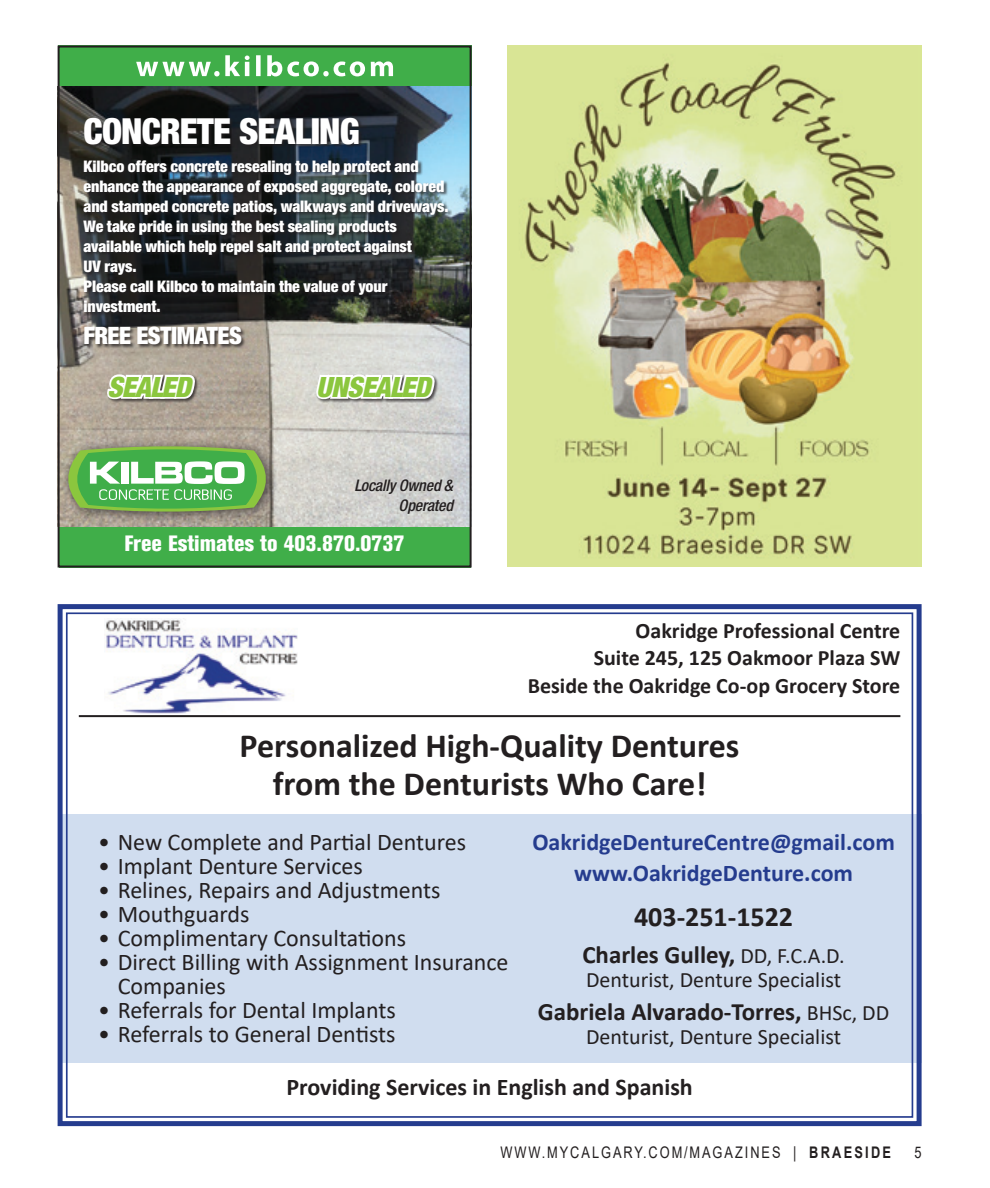
<style>
.page{position:relative;width:990px;height:1188px;background:#fff}
.page>*{position:absolute;margin:0;border:0;box-sizing:border-box;transform-origin:0 0}
.t1{font:900 condensed 36px "Helvetica Neue LT Std";letter-spacing:-.025em;color:#fff}
.t2{font:700 34px/38px "Calibri";color:#231f20;text-align:center}
.t3{font:italic 900 condensed 28px "Helvetica Neue LT Std";letter-spacing:-.025em;color:#8bc63e}
.t4{font:700 28px "Calibri";color:#231f20}
.t5{font:700 25px "Calibri";color:#231f20}
.t6{font:24px/24px "Calibri";color:#231f20}
.t7{font:700 24px/31px "Calibri";color:#253c8e;text-align:center}
.t8{font:700 24px "Calibri";color:#231f20}
.t9{font:900 condensed 24px "Helvetica Neue LT Std";letter-spacing:-.02em;color:#fff}
.t10{font:700 22px/27.4px "Calibri";color:#231f20;text-align:right}
.t11{font:22px "Calibri";color:#231f20}
.t12{font:22px "Akzidenz Grotesk BQ X Bd Cnd Alt";color:#fff}
.t13{font:900 condensed 16px/20px "Helvetica Neue LT Std";letter-spacing:-.005em;color:#fff}
.t14{font:16px "Arial";letter-spacing:.155em;color:#231f20;scale:.8 1}
.t15{font:italic 500 condensed 16px/20px "Helvetica Neue LT Std";letter-spacing:-.01em;color:#231f20;text-align:right}
.s1{font-weight:400;font-size:22px}
.s2{font-weight:700}
</style>
<div class="page">
<img style="left:507px;top:45px;width:414px;height:521px">
<svg style="left:58px;top:604px;width:864px;height:522px"></svg>
<div style="left:58px;top:46px;width:414px;height:40px;background:#40ae49"></div>
<div style="left:59px;top:527px;width:412px;height:41px;background:#40ae49"></div>
<img style="left:61px;top:86px;width:408px;height:441px">
<svg style="left:136px;top:55px;width:257px;height:21px"></svg>
<div style="left:58px;top:46px;width:414px;height:522px;border:2px solid #231f20"></div>
<div style="left:59px;top:437px;width:218px;height:88px;background:#231f20;opacity:.75"></div>
<svg style="left:64px;top:445px;width:206px;height:68px;background:#7aba70"></svg>
<div style="left:83px;top:117px;width:369px;height:231px;background:#231f20;opacity:.75"></div>
<div style="left:107px;top:375px;width:92px;height:28px;background:#231f20;opacity:.75"></div>
<svg style="left:106px;top:359px;width:92px;height:43px"></svg>
<svg style="left:315px;top:266px;width:123px;height:260px;background:#b1b1ad"></svg>
<p class="t1" style="left:84px;top:109px;width:278px">CONCRETE SEALING</p>
<p class="t13" style="left:84px;top:156px;width:367px">Kilbco offers concrete resealing to help protect and enhance the appearance of exposed aggregate, colored and stamped concrete patios, walkways and driveways.<br>We take pride in using the best sealing products available which help repel salt and protect against<br>UV rays.<br>Please call Kilbco to maintain the value of your investment.</p>
<p class="t9" style="left:84px;top:321px;width:160px">FREE ESTIMATES</p>
<p class="t3" style="left:108px;top:370px;width:85px">SEALED</p>
<p class="t3" style="left:316px;top:370px;width:116px">UNSEALED</p>
<p class="t15" style="left:354px;top:476px;width:100px">Locally Owned &amp;<br>Operated</p>
<p class="t12" style="left:125px;top:531px;width:282px">Free Estimates to 403.870.0737</p>
<p class="t10" style="left:528px;top:617px;width:374px">Oakridge Professional Centre<br>Suite 245, 125 Oakmoor Plaza SW<br>Beside the Oakridge Co-op Grocery Store</p>
<p class="t2" style="left:240px;top:726px;width:501px">Personalized High-Quality Dentures from the Denturists Who Care!</p>
<p class="t6" style="left:98px;top:829px;width:369px">• New Complete and Partial Dentures</p>
<p class="t6" style="left:98px;top:853px;width:266px">• Implant Denture Services</p>
<p class="t6" style="left:98px;top:877px;width:344px">• Relines, Repairs and Adjustments</p>
<p class="t6" style="left:98px;top:901px;width:153px">• Mouthguards</p>
<p class="t6" style="left:98px;top:925px;width:309px">• Complimentary Consultations</p>
<p class="t6" style="left:118px;top:949px;width:392px;text-indent:-19px">• Direct Billing with Assignment Insurance<br>Companies</p>
<p class="t6" style="left:98px;top:997px;width:299px">• Referrals for Dental Implants</p>
<p class="t6" style="left:98px;top:1021px;width:299px">• Referrals to General Dentists</p>
<p class="t7" style="left:532px;top:826px;width:364px">OakridgeDentureCentre@gmail.com www.OakridgeDenture.com</p>
<p class="t4" style="left:634px;top:897px;width:161px">403-251-1522</p>
<p class="t5" style="left:582px;top:937px;width:264px">Charles Gulley, <span class="s1">DD, F.C.A.D.</span></p>
<p class="t11" style="left:586px;top:964px;width:257px">Denturist, Denture Specialist</p>
<p class="t5" style="left:538px;top:994px;width:353px">Gabriela Alvarado-Torres, <span class="s1">BHSc, DD</span></p>
<p class="t11" style="left:586px;top:1022px;width:257px">Denturist, Denture Specialist</p>
<p class="t8" style="left:286px;top:1070px;width:408px">Providing Services in English and Spanish</p>
<p class="t14" style="left:501px;top:1141px;width:490px">WWW.MYCALGARY.COM/MAGAZINES | <span class="s2">BRAESIDE</span></p>
<p class="t14" style="left:914px;top:1141px;width:10px">5</p>
</div>
